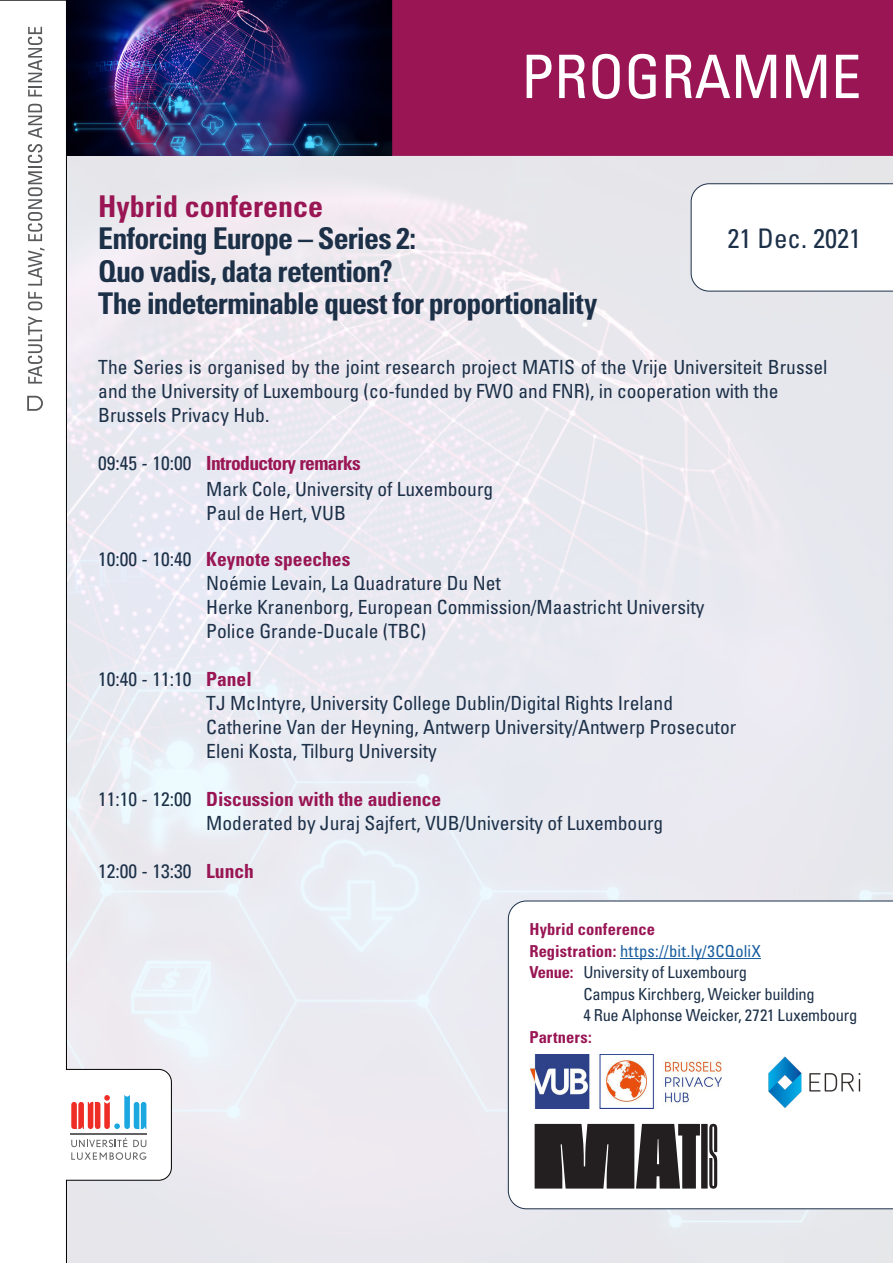
<style>
.page{position:relative;width:893px;height:1263px;background:#fff}
.page>*{position:absolute;margin:0;border:0;box-sizing:border-box;transform-origin:0 0}
.t1{font:condensed 60px "Univers LT Std";color:#fff}
.Texte_courant_fr{font:700 condensed 30px "Univers LT Std";letter-spacing:-.035em;color:#1c3048}
.Texte_courant_fr-2{font:700 condensed 30px "Univers LT Std";color:#991554}
.Texte_courant_fr-3{font:condensed 27px "Univers LT Std";color:#1c3048}
.t2{font:condensed 19.5px/24px "Univers LT Std";color:#1c3048}
.t3{font:700 condensed 19.5px "Univers LT Std";color:#991554}
.t4{font:700 condensed 19.5px "Univers LT Std";letter-spacing:-.03em;color:#991554}
.Texte_courant_fr-4{font:condensed 16.5px "Univers LT Std";letter-spacing:-.02em;color:#1c3048}
.Texte_courant_fr-5{font:condensed 16.5px "Univers LT Std";letter-spacing:.02em;color:#175d9e}
.Texte_courant_fr-6{font:700 condensed 16.5px "Univers LT Std";letter-spacing:.005em;color:#991554}
.s1{font-weight:400;color:#1c3048}
.s2{font-weight:700;color:#991554}
</style>
<div class="page">
<img style="left:172px;top:156px;width:721px;height:1107px">
<div style="left:334px;top:1px;width:558px;height:154px;background:#991554"></div>
<div style="left:334px;top:0;width:559px;height:156px;border:2px solid #991554"></div>
<svg style="left:0;top:0;width:172px;height:1263px"></svg>
<img style="left:67px;top:0;width:380px;height:156px">
<svg style="left:691px;top:184px;width:202px;height:107px"></svg>
<svg style="left:508px;top:901px;width:385px;height:308px"></svg>
<svg style="left:28px;top:316px;width:14px;height:68px"></svg>
<svg style="left:28px;top:292px;width:14px;height:18px"></svg>
<svg style="left:28px;top:248px;width:17px;height:38px"></svg>
<svg style="left:28px;top:144px;width:14px;height:97px"></svg>
<svg style="left:28px;top:104px;width:14px;height:34px"></svg>
<svg style="left:28px;top:27px;width:14px;height:69px"></svg>
<svg style="left:26px;top:395px;width:18px;height:17px"></svg>
<hr style="left:71px;top:1134px;width:76px;height:1px;background:#636366">
<svg style="left:71px;top:1138px;width:76px;height:22px"></svg>
<svg style="left:71px;top:1095px;width:75px;height:34px"></svg>
<hr style="left:620px;top:958px;width:141px;height:1px;background:#175d9e">
<svg style="left:535px;top:1124px;width:182px;height:65px;background:#3e3a3b"></svg>
<img style="left:531px;top:1055px;width:190px;height:53px">
<img style="left:752px;top:1038px;width:125px;height:87px">
<p class="t1" style="left:521px;top:39px;width:342px">PROGRAMME</p>
<p class="Texte_courant_fr-2" style="left:98px;top:188px;width:226px">Hybrid conference</p>
<p class="Texte_courant_fr" style="left:98px;top:220px;width:319px">Enforcing Europe – Series 2:</p>
<p class="Texte_courant_fr" style="left:98px;top:252px;width:296px">Quo vadis, data retention?</p>
<p class="Texte_courant_fr" style="left:98px;top:285px;width:501px">The indeterminable quest for proportionality</p>
<p class="Texte_courant_fr-3" style="left:728px;top:221px;width:135px">21 Dec. 2021</p>
<p class="t2" style="left:98px;top:355px;width:731px">The Series is organised by the joint research project MATIS of the Vrije Universiteit Brussel and the University of Luxembourg (co-funded by FWO and FNR), in cooperation with the</p>
<p class="t2" style="left:98px;top:403px;width:173px">Brussels Privacy Hub.</p>
<p class="t4" style="left:98px;top:451px;width:264px"><span class="s1">09:45 - 10:00</span> Introductory remarks</p>
<p class="t2" style="left:206px;top:477px;width:288px">Mark Cole, University of Luxembourg</p>
<p class="t2" style="left:206px;top:501px;width:141px">Paul de Hert, VUB</p>
<p class="t3" style="left:98px;top:547px;width:254px"><span class="s1">10:00 - 10:40</span> Keynote speeches</p>
<p class="t2" style="left:206px;top:571px;width:296px">Noémie Levain, La Quadrature Du Net</p>
<p class="t2" style="left:206px;top:595px;width:500px">Herke Kranenborg, European Commission/Maastricht University</p>
<p class="t2" style="left:206px;top:619px;width:221px">Police Grande-Ducale (TBC)</p>
<p class="t2" style="left:98px;top:667px;width:155px">10:40 - 11:10 <span class="s2">Panel</span></p>
<p class="t2" style="left:206px;top:691px;width:468px">TJ McIntyre, University College Dublin/Digital Rights Ireland</p>
<p class="t2" style="left:206px;top:715px;width:532px">Catherine Van der Heyning, Antwerp University/Antwerp Prosecutor</p>
<p class="t2" style="left:206px;top:739px;width:232px">Eleni Kosta, Tilburg University</p>
<p class="t3" style="left:98px;top:787px;width:345px"><span class="s1">11:10 - 12:00</span> Discussion with the audience</p>
<p class="t2" style="left:206px;top:811px;width:459px">Moderated by Juraj Sajfert, VUB/University of Luxembourg</p>
<p class="t2" style="left:98px;top:859px;width:157px">12:00 - 13:30 <span class="s2">Lunch</span></p>
<p class="Texte_courant_fr-6" style="left:529px;top:919px;width:127px">Hybrid conference</p>
<p class="Texte_courant_fr-5" style="left:529px;top:940px;width:233px"><span class="s2">Registration:</span> https://bit.ly/3CQoliX</p>
<p class="Texte_courant_fr-4" style="left:529px;top:962px;width:219px"><span class="s2">Venue:</span> University of Luxembourg</p>
<p class="Texte_courant_fr-4" style="left:583px;top:983px;width:233px">Campus Kirchberg, Weicker building</p>
<p class="Texte_courant_fr-4" style="left:583px;top:1005px;width:275px">4 Rue Alphonse Weicker, 2721 Luxembourg</p>
<p class="Texte_courant_fr-6" style="left:529px;top:1027px;width:64px">Partners:</p>
</div>
